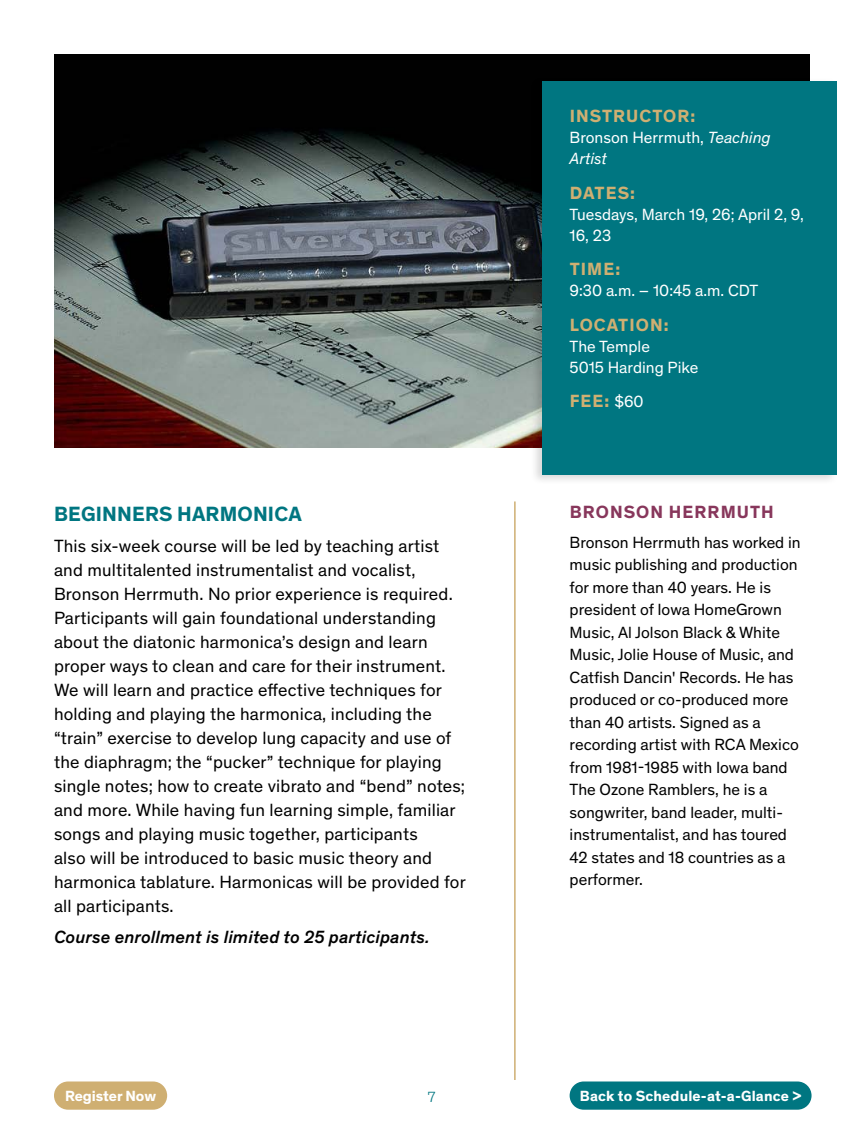
<style>
.page{position:relative;width:864px;height:1134px;background:#fff}
.page>*{position:absolute;margin:0;border:0;box-sizing:border-box;transform-origin:0 0}
.t1{font:700 21px "Theinhardt";letter-spacing:.01em;color:#007681}
.t2{font:18px/24px "Theinhardt";letter-spacing:.01em;color:#000}
.t3{font:italic 500 18px "Theinhardt";letter-spacing:.01em;color:#000}
.t4{font:700 18px "Theinhardt";letter-spacing:.06em;color:#cfaf72}
.t5{font:700 18px "Theinhardt";letter-spacing:.06em;color:#88375c}
.t6{font:16.5px/22.5px "Theinhardt";color:#000}
.t7{font:16.5px/21px "Theinhardt";color:#fff}
.t8{font:700 15px "Theinhardt";letter-spacing:.01em;color:#fff}
.t9{font:300 15px "Theinhardt";color:#007681}
.s1{font-style:italic}
.s2{font-weight:400;font-size:16.5px;color:#fff}
</style>
<div class="page">
<img style="left:54px;top:54px;width:755px;height:393px">
<hr style="left:514px;top:501px;width:2px;height:579px;background:#cfaf72">
<div style="left:529px;top:77px;width:310px;height:409px;background:#000;opacity:.15"></div>
<div style="left:543px;top:81px;width:294px;height:393px;background:#007681"></div>
<div style="left:570px;top:1082px;width:242px;height:28px;background:#007681;border-radius:14px"></div>
<div style="left:54px;top:1082px;width:113px;height:28px;background:#cfaf72;border-radius:14px"></div>
<p class="t1" style="left:54px;top:499px;width:249px">BEGINNERS HARMONICA</p>
<p class="t2" style="left:54px;top:533px;width:413px">This six-week course will be led by teaching artist and multitalented instrumentalist and vocalist, Bronson Herrmuth. No prior experience is required.<br>Participants will gain foundational understanding about the diatonic harmonica’s design and learn proper ways to clean and care for their instrument.<br>We will learn and practice effective techniques for holding and playing the harmonica, including the “train” exercise to develop lung capacity and use of the diaphragm; the “pucker” technique for playing single notes; how to create vibrato and “bend” notes; and more. While having fun learning simple, familiar songs and playing music together, participants<br>also will be introduced to basic music theory and harmonica tablature. Harmonicas will be provided for all participants.</p>
<p class="t3" style="left:54px;top:923px;width:377px">Course enrollment is limited to 25 participants.</p>
<p class="t4" style="left:570px;top:103px;width:127px">INSTRUCTOR:</p>
<p class="t7" style="left:570px;top:126px;width:203px">Bronson Herrmuth, <span class="s1">Teaching<br>Artist</span></p>
<p class="t4" style="left:570px;top:179px;width:67px">DATES:</p>
<p class="t7" style="left:570px;top:203px;width:236px">Tuesdays, March 19, 26; April 2, 9,<br>16, 23</p>
<p class="t4" style="left:570px;top:256px;width:52px">TIME:</p>
<p class="t7" style="left:570px;top:279px;width:190px">9:30 a.m. – 10:45 a.m. CDT</p>
<p class="t4" style="left:570px;top:311px;width:100px">LOCATION:</p>
<p class="t7" style="left:570px;top:335px;width:130px">The Temple<br>5015 Harding Pike</p>
<p class="t4" style="left:570px;top:388px;width:76px">FEE: <span class="s2">$60</span></p>
<p class="t5" style="left:570px;top:499px;width:206px">BRONSON HERRMUTH</p>
<p class="t6" style="left:570px;top:530px;width:233px">Bronson Herrmuth has worked in music publishing and production for more than 40 years. He is president of Iowa HomeGrown<br>Music, Al Jolson Black &amp; White<br>Music, Jolie House of Music, and<br>Catfish Dancin' Records. He has produced or co-produced more than 40 artists. Signed as a recording artist with RCA Mexico from 1981-1985 with Iowa band<br>The Ozone Ramblers, he is a songwriter, band leader, multi&shy;instrumentalist, and has toured<br>42 states and 18 countries as a performer.</p>
<p class="t8" style="left:65px;top:1085px;width:93px">Register Now</p>
<p class="t8" style="left:580px;top:1085px;width:223px">Back to Schedule-at-a-Glance &gt;</p>
<p class="t9" style="left:428px;top:1087px;width:9px">7</p>
</div>
